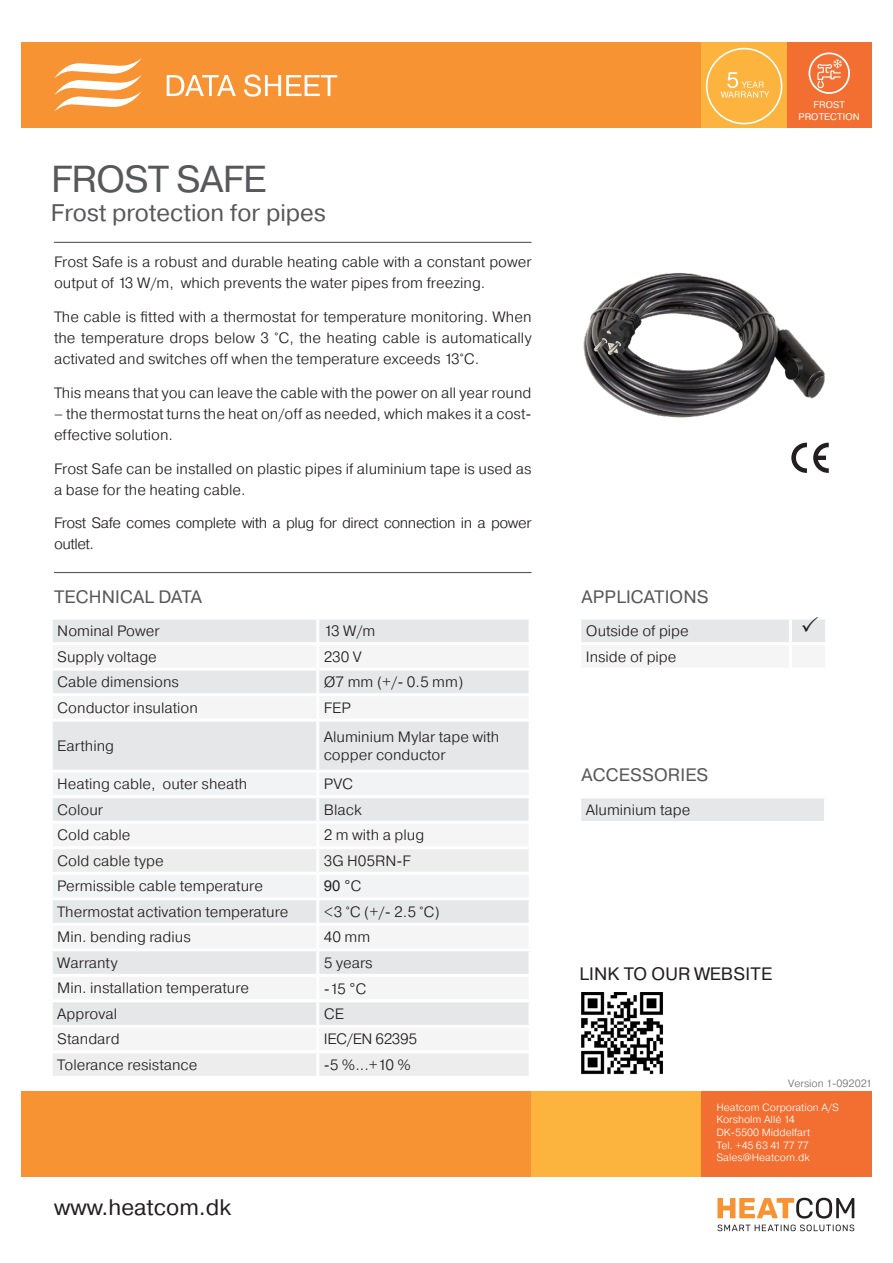
<style>
.page{position:relative;width:893px;height:1263px;background:#fff}
.page>*{position:absolute;margin:0;border:0;box-sizing:border-box;transform-origin:0 0}
.t1{font:37.5px "Pragmatica";letter-spacing:-.02em;color:#57585a}
.t2{font:24px "Pragmatica";color:#57585a}
.t3{font:22.5px "Pragmatica";color:#231f20}
.t4{font:18px "Pragmatica";letter-spacing:.01em;color:#57585a}
.t5{font:18px "Pragmatica";letter-spacing:.01em;color:#231f20}
.t6{font:300 15px/21px "Pragmatica";color:#231f20}
.t7{font:300 15px/21px "Pragmatica";letter-spacing:-.03em;color:#231f20}
.t8{font:300 15px "Pragmatica";letter-spacing:-.02em;color:#231f20}
.t9{font:15px "Arial";color:#231f20}
.t10{font:300 10.5px/12.6px "Pragmatica";color:#fff}
.t11{font:300 10.5px "Pragmatica";color:#6c6d70}
.t12{font:9.6px/11.4px "Pragmatica";letter-spacing:.015em;color:#fff;text-align:center}
.s1{font-style:inherit}
.s2{font-family:"Pragmatica";font-weight:300}
.s3{font-family:"Arial";font-weight:400}
</style>
<div class="page">
<div style="left:21px;top:43px;width:851px;height:85px;background:#f79332"></div>
<div style="left:787px;top:43px;width:85px;height:85px;background:#f36e31"></div>
<div style="left:702px;top:43px;width:85px;height:85px;background:#fcb43f"></div>
<svg style="left:706px;top:48px;width:76px;height:76px"></svg>
<svg style="left:808px;top:52px;width:42px;height:42px"></svg>
<svg style="left:54px;top:58px;width:88px;height:54px"></svg>
<div style="left:21px;top:1091px;width:851px;height:85px;background:#f79332"></div>
<div style="left:531px;top:1091px;width:171px;height:85px;background:#fcb43f"></div>
<div style="left:702px;top:1091px;width:170px;height:85px;background:#f36e31"></div>
<svg style="left:717px;top:1198px;width:137px;height:20px"></svg>
<svg style="left:717px;top:1224px;width:137px;height:7px"></svg>
<svg style="left:167px;top:74px;width:170px;height:23px"></svg>
<hr style="left:54px;top:242px;width:477px;height:1px;background:#57585a">
<hr style="left:54px;top:572px;width:477px;height:1px;background:#57585a">
<svg style="left:53px;top:620px;width:476px;height:73px"></svg>
<div style="left:53px;top:722px;width:476px;height:99px;background:#e6e7e9"></div>
<div style="left:53px;top:773px;width:476px;height:22px;background:#f2f3f4"></div>
<div style="left:53px;top:849px;width:476px;height:227px;background:#ededed"></div>
<hr style="left:316px;top:620px;width:3px;height:22px;background:#fff">
<hr style="left:50px;top:642px;width:268px;height:3px;background:#fff">
<hr style="left:318px;top:642px;width:214px;height:3px;background:#fff">
<hr style="left:316px;top:645px;width:3px;height:23px;background:#fff">
<hr style="left:50px;top:668px;width:268px;height:3px;background:#fff">
<hr style="left:318px;top:668px;width:214px;height:3px;background:#fff">
<hr style="left:316px;top:671px;width:3px;height:22px;background:#fff">
<hr style="left:316px;top:722px;width:3px;height:48px;background:#fff">
<hr style="left:50px;top:770px;width:268px;height:3px;background:#fff">
<hr style="left:318px;top:770px;width:214px;height:3px;background:#fff">
<hr style="left:316px;top:773px;width:3px;height:22px;background:#fff">
<hr style="left:50px;top:795px;width:268px;height:3px;background:#fff">
<hr style="left:318px;top:795px;width:214px;height:3px;background:#fff">
<hr style="left:316px;top:798px;width:3px;height:23px;background:#fff">
<hr style="left:316px;top:875px;width:3px;height:22px;background:#fff">
<hr style="left:50px;top:897px;width:268px;height:3px;background:#fff">
<hr style="left:318px;top:897px;width:214px;height:3px;background:#fff">
<hr style="left:316px;top:900px;width:3px;height:23px;background:#fff">
<hr style="left:50px;top:923px;width:268px;height:3px;background:#fff">
<hr style="left:318px;top:923px;width:214px;height:3px;background:#fff">
<hr style="left:316px;top:926px;width:3px;height:22px;background:#fff">
<hr style="left:50px;top:948px;width:268px;height:3px;background:#fff">
<hr style="left:318px;top:948px;width:214px;height:3px;background:#fff">
<hr style="left:316px;top:951px;width:3px;height:23px;background:#fff">
<hr style="left:50px;top:974px;width:268px;height:3px;background:#fff">
<hr style="left:318px;top:974px;width:214px;height:3px;background:#fff">
<hr style="left:316px;top:977px;width:3px;height:22px;background:#fff">
<hr style="left:50px;top:999px;width:268px;height:3px;background:#fff">
<hr style="left:318px;top:999px;width:214px;height:3px;background:#fff">
<hr style="left:316px;top:1002px;width:3px;height:23px;background:#fff">
<hr style="left:50px;top:1025px;width:268px;height:3px;background:#fff">
<hr style="left:318px;top:1025px;width:214px;height:3px;background:#fff">
<hr style="left:316px;top:1028px;width:3px;height:22px;background:#fff">
<hr style="left:50px;top:1050px;width:268px;height:3px;background:#fff">
<hr style="left:318px;top:1050px;width:214px;height:3px;background:#fff">
<hr style="left:316px;top:1053px;width:3px;height:23px;background:#fff">
<hr style="left:316px;top:849px;width:3px;height:23px;background:#fff">
<hr style="left:50px;top:872px;width:268px;height:3px;background:#fff">
<hr style="left:318px;top:872px;width:214px;height:3px;background:#fff">
<img style="left:581px;top:993px;width:82px;height:82px">
<div style="left:580px;top:797px;width:246px;height:25px;background:#e6e7e9"></div>
<hr style="left:578px;top:795px;width:249px;height:3px;background:#fff">
<hr style="left:578px;top:798px;width:3px;height:23px;background:#fff">
<hr style="left:824px;top:798px;width:3px;height:23px;background:#fff">
<hr style="left:578px;top:821px;width:249px;height:3px;background:#fff">
<img style="left:583px;top:273px;width:242px;height:145px">
<svg style="left:791px;top:443px;width:38px;height:30px"></svg>
<div style="left:581px;top:620px;width:244px;height:22px;background:#e6e7e9"></div>
<p class="t12" style="left:798px;top:100px;width:63px">FROST<br>PROTECTION</p>
<p class="t1" style="left:51px;top:156px;width:217px">FROST SAFE</p>
<p class="t2" style="left:51px;top:198px;width:277px">Frost protection for pipes</p>
<p class="t6" style="left:54px;top:251px;width:479px">Frost Safe is a robust and durable heating cable with a constant power output of 13 W/m, <span class="s1">which prevents the water pipes from freezing.</span></p>
<p class="t6" style="left:54px;top:306px;width:479px;text-align:justify">The cable is fitted with a thermostat for temperature monitoring. When the temperature drops below 3 °С, <span class="s1">the heating cable is automatically activated and switches off when the temperature exceeds 13°С.</span></p>
<p class="t6" style="left:54px;top:382px;width:479px">This means that you can leave the cable with the power on all year round</p>
<p class="t6" style="left:54px;top:403px;width:479px">– the thermostat turns the heat on/off as needed, which makes it a cost&shy;effective solution.</p>
<p class="t6" style="left:54px;top:457px;width:479px">Frost Safe can be installed on plastic pipes if aluminium tape is used as a base for the heating cable.</p>
<p class="t7" style="left:54px;top:512px;width:479px">Frost Safe comes complete with a plug for direct connection in a power outlet.</p>
<p class="t4" style="left:54px;top:585px;width:149px">TECHNICAL DATA</p>
<p class="t4" style="left:582px;top:585px;width:129px">APPLICATIONS</p>
<p class="t6" style="left:57px;top:620px;width:104px">Nominal Power</p>
<p class="t6" style="left:324px;top:620px;width:53px">13 W/m</p>
<p class="t6" style="left:57px;top:646px;width:101px">Supply voltage</p>
<p class="t6" style="left:324px;top:646px;width:39px">230 V</p>
<p class="t6" style="left:57px;top:671px;width:123px">Cable dimensions</p>
<p class="t6" style="left:324px;top:671px;width:141px">Ø7 mm (+/- 0.5 mm)</p>
<p class="t6" style="left:57px;top:697px;width:142px">Conductor insulation</p>
<p class="t6" style="left:324px;top:697px;width:29px">FEP</p>
<p class="t6" style="left:57px;top:735px;width:58px">Earthing</p>
<p class="t6" style="left:324px;top:727px;width:177px;line-height:18px">Aluminium Mylar tape with copper conductor</p>
<p class="t6" style="left:57px;top:773px;width:192px">Heating cable, <span class="s1">outer sheath</span></p>
<p class="t6" style="left:324px;top:773px;width:31px">PVC</p>
<p class="t6" style="left:57px;top:799px;width:47px">Colour</p>
<p class="t6" style="left:324px;top:799px;width:40px">Black</p>
<p class="t6" style="left:57px;top:824px;width:75px">Cold cable</p>
<p class="t6" style="left:324px;top:824px;width:102px">2 m with a plug</p>
<p class="t6" style="left:57px;top:850px;width:108px">Cold cable type</p>
<p class="t6" style="left:324px;top:850px;width:89px">3G H05RN-F</p>
<p class="t6" style="left:57px;top:875px;width:207px">Permissible cable temperature</p>
<p class="t9" style="left:324px;top:876px;width:39px">90 °<span class="s2">C</span></p>
<p class="t6" style="left:57px;top:901px;width:233px">Thermostat activation temperature</p>
<p class="t6" style="left:324px;top:901px;width:117px">&lt;3 °C (+/- 2.5 °C)</p>
<p class="t6" style="left:57px;top:926px;width:135px">Min. bending radius</p>
<p class="t6" style="left:324px;top:926px;width:48px">40 mm</p>
<p class="t6" style="left:57px;top:952px;width:62px">Warranty</p>
<p class="t6" style="left:324px;top:952px;width:50px">5 years</p>
<p class="t6" style="left:57px;top:977px;width:193px">Min. installation temperature</p>
<p class="t6" style="left:324px;top:977px;width:44px">-15 <span class="s3">°</span>C</p>
<p class="t6" style="left:57px;top:1003px;width:61px">Approval</p>
<p class="t6" style="left:324px;top:1003px;width:22px">CE</p>
<p class="t6" style="left:57px;top:1028px;width:64px">Standard</p>
<p class="t8" style="left:324px;top:1030px;width:95px">IEC/EN 62395</p>
<p class="t6" style="left:57px;top:1054px;width:142px">Tolerance resistance</p>
<p class="t6" style="left:324px;top:1054px;width:89px">-5 %...+10 %</p>
<p class="t6" style="left:586px;top:620px;width:105px">Outside of pipe</p>
<p class="t6" style="left:586px;top:646px;width:92px">Inside of pipe</p>
<p class="t4" style="left:582px;top:764px;width:128px">ACCESSORIES</p>
<p class="t6" style="left:586px;top:799px;width:106px">Aluminium tape</p>
<p class="t5" style="left:579px;top:963px;width:194px">LINK TO OUR WEBSITE</p>
<p class="t11" style="left:788px;top:1077px;width:85px">Version 1-092021</p>
<h3 class="t3" style="left:54px;top:1193px;width:178px">www.heatcom.dk</h3>
<p class="t10" style="left:716px;top:1101px;width:124px">Heatcom Corporation A/S<br>Korsholm Allé 14<br>DK-5500 Middelfart<br>Tel. +45 63 41 77 77<br>Sales@Heatcom.dk</p>
</div>
